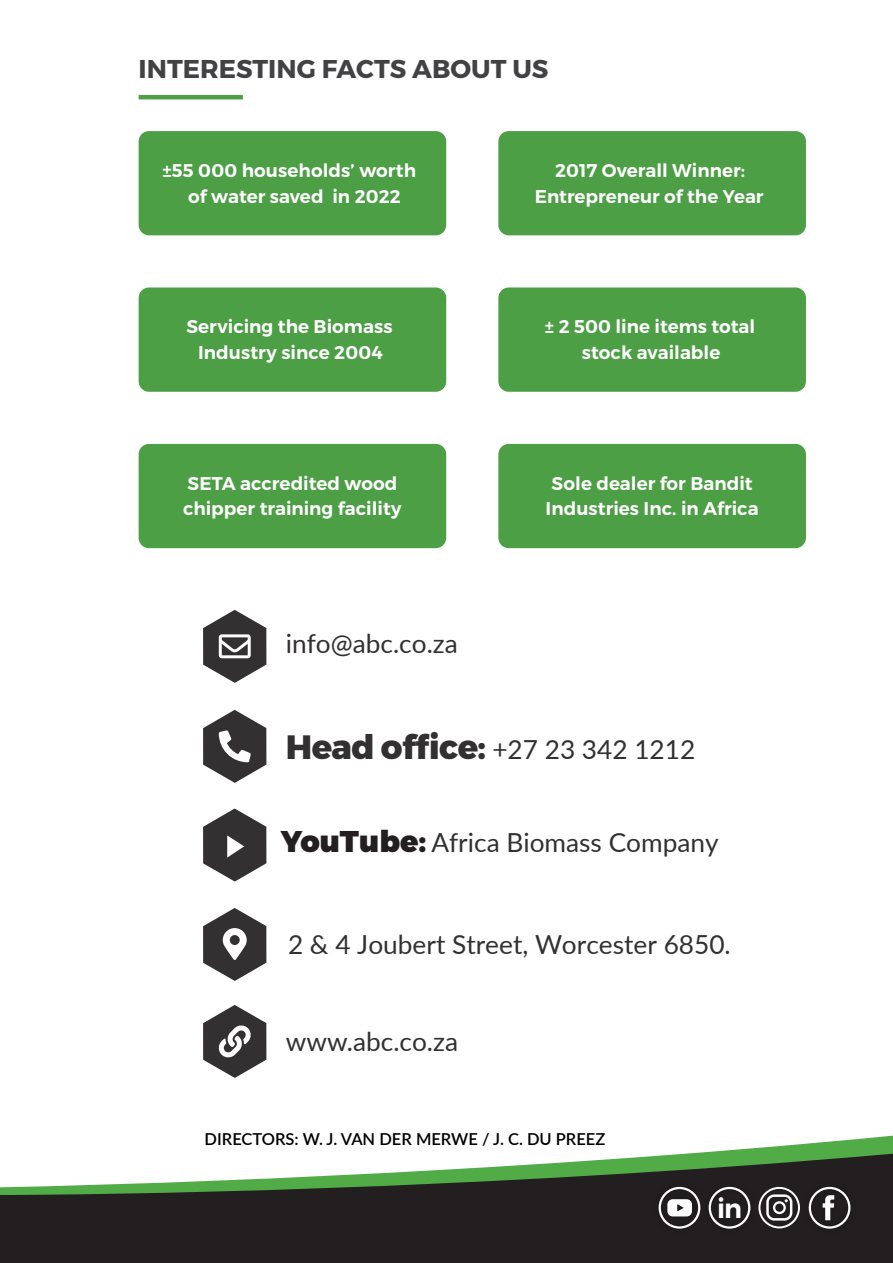
<style>
.page{position:relative;width:893px;height:1263px;background:#fff}
.page>*{position:absolute;margin:0;border:0;box-sizing:border-box;transform-origin:0 0}
.t1{font:600 26.85px "Montserrat";color:#fff}
.t2{font:26.25px "Lato";color:#323031}
.t3{font:700 25.8px "Montserrat";color:#424143}
.t4{font:600 18.45px/25.8px "Montserrat";color:#fff;text-align:center}
.t5{font:600 16.5px "Lato";color:#010101}
.s1{font-family:"Montserrat";font-weight:800;font-size:33.75px}
.s2{font-family:"Montserrat";font-weight:900;font-size:30px;color:#231f20}
</style>
<div class="page">
<hr style="left:139px;top:95px;width:104px;height:4px;background:#4c9f45">
<div style="left:498px;top:131px;width:308px;height:104px;background:#4c9f45;border-radius:10px"></div>
<div style="left:139px;top:131px;width:307px;height:104px;background:#4c9f45;border-radius:10px"></div>
<div style="left:498px;top:287px;width:308px;height:105px;background:#4c9f45;border-radius:10px"></div>
<div style="left:139px;top:287px;width:307px;height:105px;background:#4c9f45;border-radius:10px"></div>
<div style="left:139px;top:444px;width:307px;height:104px;background:#4c9f45;border-radius:10px"></div>
<div style="left:498px;top:444px;width:308px;height:104px;background:#4c9f45;border-radius:10px"></div>
<svg style="left:682px;top:1136px;width:211px;height:18px"></svg>
<svg style="left:0;top:1154px;width:893px;height:109px;fill:#231f20"></svg>
<div style="left:649px;top:1178px;width:211px;height:60px;background:#231f20"></div>
<svg style="left:709px;top:1187px;width:41px;height:41px;background:#444041"></svg>
<svg style="left:809px;top:1187px;width:41px;height:41px"></svg>
<svg style="left:659px;top:1187px;width:41px;height:41px"></svg>
<svg style="left:758px;top:1187px;width:42px;height:41px"></svg>
<svg style="left:203px;top:1005px;width:63px;height:73px"></svg>
<svg style="left:203px;top:710px;width:63px;height:73px"></svg>
<svg style="left:203px;top:610px;width:63px;height:73px"></svg>
<svg style="left:203px;top:808px;width:63px;height:73px"></svg>
<svg style="left:203px;top:908px;width:63px;height:73px"></svg>
<h3 class="t3" style="left:139px;top:53px;width:411px">INTERESTING FACTS ABOUT US</h3>
<p class="t4" style="left:163px;top:158px;width:255px">±55 000 households’ worth of water saved in 2022</p>
<p class="t4" style="left:535px;top:158px;width:230px">2017 Overall Winner:<br>Entrepreneur of the Year</p>
<p class="t4" style="left:186px;top:314px;width:208px">Servicing the Biomass<br>Industry since 2004</p>
<p class="t4" style="left:545px;top:314px;width:212px">± 2 500 line items total stock available</p>
<p class="t4" style="left:183px;top:470px;width:220px;text-align:left">SETA accredited wood chipper training facility</p>
<p class="t4" style="left:546px;top:470px;width:215px">Sole dealer for Bandit<br>Industries Inc. in Africa</p>
<h2 class="t2" style="left:286px;top:624px;width:173px">info@abc.co.za</h2>
<h2 class="t2" style="left:286px;top:731px;width:411px"><span class="s1">Head office:</span> +27 23 342 1212</h2>
<h2 class="t2" style="left:281px;top:824px;width:439px"><span class="s2">YouTube:</span> Africa Biomass Company</h2>
<h2 class="t2" style="left:288px;top:925px;width:444px">2 &amp; 4 Joubert Street, Worcester 6850.</h2>
<h2 class="t2" style="left:286px;top:1023px;width:174px">www.abc.co.za</h2>
<p class="t5" style="left:205px;top:1127px;width:402px">DIRECTORS: W. J. VAN DER MERWE / J. C. DU PREEZ</p>
<h1 class="t1" style="left:717px;top:1192px;width:27px">in</h1>
</div>
